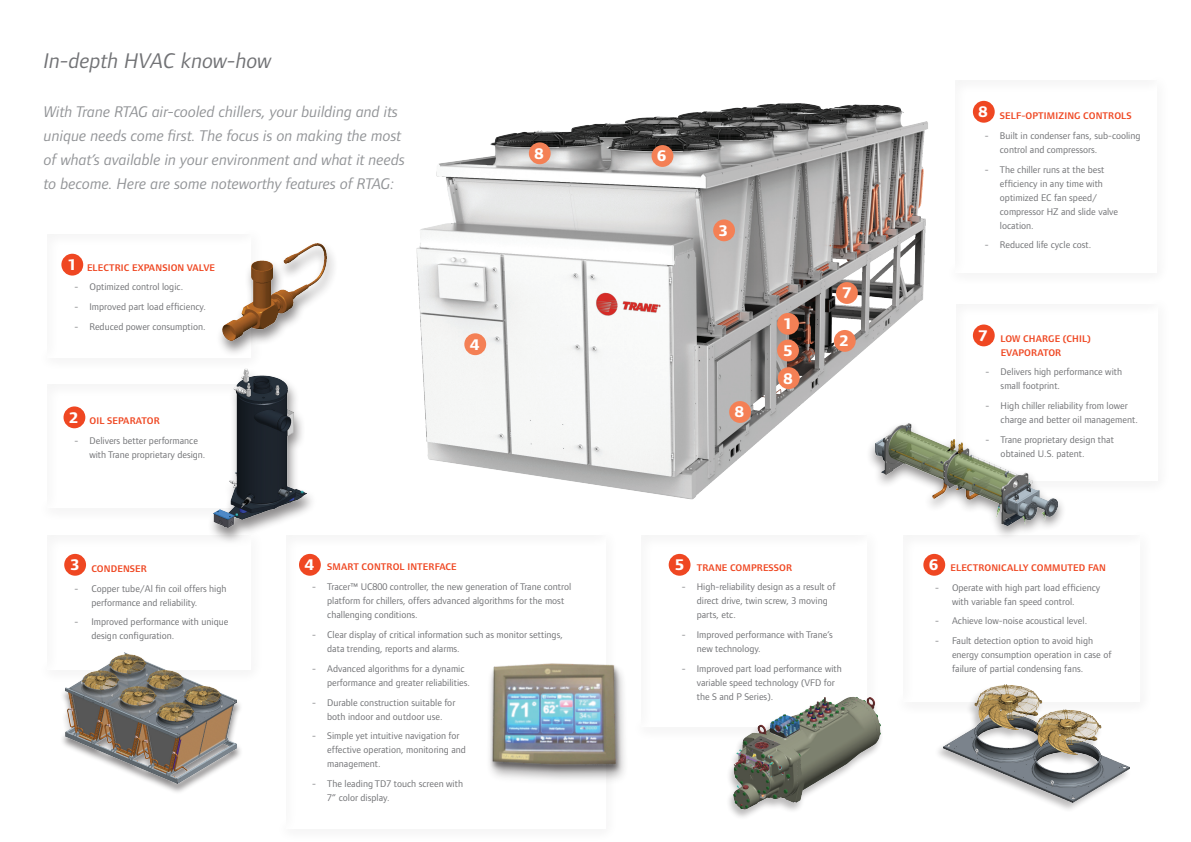
<style>
.page{position:relative;width:1191px;height:842px;background:#fff}
.page>*{position:absolute;margin:0;border:0;box-sizing:border-box;transform-origin:0 0}
.t1{font:italic 22px "Foundry Form Sans";color:#717275}
.t2{font:italic 16px/24px "Foundry Form Sans";color:#919396}
.t3{font:800 16px "Foundry Form Sans";color:#fff}
.t4{font:10px/14px "Foundry Form Sans";color:#717275}
.t5{font:600 10px/14px "Foundry Form Sans";letter-spacing:.015em;color:#ef4722}
</style>
<div class="page">
<div style="left:216px;top:242px;width:122px;height:116px;background:#231f20;opacity:.51"></div>
<img style="left:222px;top:243px;width:104px;height:97px">
<div style="left:866px;top:421px;width:200px;height:118px;background:#231f20;opacity:.5"></div>
<img style="left:875px;top:424px;width:182px;height:101px">
<div style="left:208px;top:369px;width:109px;height:175px;background:#231f20;opacity:.51"></div>
<img style="left:214px;top:369px;width:92px;height:158px">
<div style="left:486px;top:662px;width:144px;height:125px;background:#231f20;opacity:.47"></div>
<img style="left:486px;top:662px;width:144px;height:114px">
<div style="left:60px;top:653px;width:183px;height:141px;background:#231f20;opacity:.53"></div>
<img style="left:65px;top:653px;width:171px;height:130px">
<img style="left:416px;top:103px;width:546px;height:401px">
<div style="left:714px;top:220px;width:20px;height:20px;background:#f48055;border-radius:50%"></div>
<div style="left:713px;top:219px;width:22px;height:22px;border:2px solid #f48055;border-radius:50%"></div>
<div style="left:835px;top:331px;width:19px;height:20px;background:#f48055;border-radius:50%"></div>
<div style="left:834px;top:330px;width:21px;height:22px;border:2px solid #f48055;border-radius:50%"></div>
<div style="left:778px;top:314px;width:20px;height:20px;background:#f48055;border-radius:50%"></div>
<div style="left:777px;top:313px;width:22px;height:22px;border:2px solid #f48055;border-radius:50%"></div>
<div style="left:837px;top:283px;width:20px;height:20px;background:#f48055;border-radius:50%"></div>
<div style="left:836px;top:282px;width:22px;height:22px;border:2px solid #f48055;border-radius:50%"></div>
<div style="left:652px;top:146px;width:20px;height:20px;background:#f48055;border-radius:50%"></div>
<div style="left:651px;top:145px;width:22px;height:22px;border:2px solid #f48055;border-radius:50%"></div>
<div style="left:530px;top:143px;width:19px;height:20px;background:#f48055;border-radius:50%"></div>
<div style="left:529px;top:142px;width:21px;height:22px;border:2px solid #f48055;border-radius:50%"></div>
<div style="left:778px;top:341px;width:20px;height:19px;background:#f48055;border-radius:50%"></div>
<div style="left:777px;top:340px;width:22px;height:21px;border:2px solid #f48055;border-radius:50%"></div>
<div style="left:465px;top:334px;width:20px;height:20px;background:#f48055;border-radius:50%"></div>
<div style="left:464px;top:333px;width:22px;height:22px;border:2px solid #f48055;border-radius:50%"></div>
<div style="left:779px;top:368px;width:19px;height:20px;background:#f48055;border-radius:50%"></div>
<div style="left:778px;top:367px;width:21px;height:22px;border:2px solid #f48055;border-radius:50%"></div>
<div style="left:730px;top:402px;width:20px;height:20px;background:#f48055;border-radius:50%"></div>
<div style="left:729px;top:401px;width:22px;height:22px;border:2px solid #f48055;border-radius:50%"></div>
<div style="left:974px;top:102px;width:19px;height:20px;background:#ef4722;border-radius:50%"></div>
<div style="left:973px;top:101px;width:21px;height:22px;border:2px solid #ef4722;border-radius:50%"></div>
<div style="left:974px;top:325px;width:19px;height:20px;background:#ef4722;border-radius:50%"></div>
<div style="left:973px;top:324px;width:21px;height:22px;border:2px solid #ef4722;border-radius:50%"></div>
<div style="left:924px;top:555px;width:20px;height:20px;background:#ef4722;border-radius:50%"></div>
<div style="left:923px;top:554px;width:22px;height:22px;border:2px solid #ef4722;border-radius:50%"></div>
<div style="left:669px;top:555px;width:20px;height:20px;background:#ef4722;border-radius:50%"></div>
<div style="left:668px;top:554px;width:22px;height:22px;border:2px solid #ef4722;border-radius:50%"></div>
<div style="left:300px;top:555px;width:20px;height:20px;background:#ef4722;border-radius:50%"></div>
<div style="left:299px;top:554px;width:22px;height:22px;border:2px solid #ef4722;border-radius:50%"></div>
<div style="left:65px;top:555px;width:20px;height:20px;background:#ef4722;border-radius:50%"></div>
<div style="left:64px;top:554px;width:22px;height:22px;border:2px solid #ef4722;border-radius:50%"></div>
<div style="left:64px;top:407px;width:20px;height:20px;background:#ef4722;border-radius:50%"></div>
<div style="left:63px;top:406px;width:22px;height:22px;border:2px solid #ef4722;border-radius:50%"></div>
<div style="left:62px;top:255px;width:20px;height:20px;background:#ef4722;border-radius:50%"></div>
<div style="left:61px;top:254px;width:22px;height:22px;border:2px solid #ef4722;border-radius:50%"></div>
<img style="left:943px;top:685px;width:186px;height:118px">
<img style="left:729px;top:697px;width:152px;height:117px">
<h1 class="t1" style="left:44px;top:49px;width:229px">In-depth HVAC know-how</h1>
<h2 class="t2" style="left:44px;top:99px;width:363px">With Trane RTAG air-cooled chillers, your building and its unique needs come first. The focus is on making the most of what’s available in your environment and what it needs to become. Here are some noteworthy features of RTAG:</h2>
<h2 class="t3" style="left:68px;top:256px;width:11px">1</h2>
<p class="t5" style="left:74px;top:260px;width:142px">1. ELECTRIC EXPANSION VALVE</p>
<p class="t4" style="left:74px;top:280px;width:110px">- Optimized control logic.</p>
<p class="t4" style="left:74px;top:299px;width:133px">- Improved part load efficiency.</p>
<p class="t4" style="left:74px;top:319px;width:133px">- Reduced power consumption.</p>
<h2 class="t3" style="left:69px;top:408px;width:11px">2</h2>
<p class="t5" style="left:74px;top:414px;width:75px">2. OIL SEPARATOR</p>
<p class="t4" style="left:89px;top:433px;width:117px;text-indent:-15px">- Delivers better performance with Trane proprietary design.</p>
<h2 class="t3" style="left:470px;top:335px;width:11px">4</h2>
<h2 class="t3" style="left:534px;top:144px;width:11px">8</h2>
<h2 class="t3" style="left:657px;top:147px;width:11px">6</h2>
<h2 class="t3" style="left:719px;top:221px;width:11px">3</h2>
<h2 class="t3" style="left:735px;top:403px;width:11px">8</h2>
<h2 class="t3" style="left:783px;top:315px;width:11px">1</h2>
<h2 class="t3" style="left:783px;top:342px;width:11px">5</h2>
<h2 class="t3" style="left:783px;top:369px;width:11px">8</h2>
<h2 class="t3" style="left:842px;top:284px;width:11px">7</h2>
<h2 class="t3" style="left:839px;top:332px;width:11px">2</h2>
<h2 class="t3" style="left:978px;top:103px;width:11px">8</h2>
<p class="t5" style="left:985px;top:109px;width:125px">8. SELF-OPTIMIZING CONTRO</p>
<p class="t5" style="left:1121px;top:109px;width:11px">LS</p>
<p class="t4" style="left:1000px;top:128px;width:142px;text-indent:-15px">- Built in condenser fans, sub-cooling control and compressors.</p>
<p class="t4" style="left:1000px;top:162px;width:120px;text-indent:-15px">- The chiller runs at the best efficiency in any time with optimized EC fan speed/ compressor HZ and slide valve location.</p>
<p class="t4" style="left:985px;top:238px;width:108px">- Reduced life cycle cost.</p>
<h2 class="t3" style="left:978px;top:327px;width:11px">7</h2>
<p class="t5" style="left:1000px;top:331px;width:92px;text-indent:22px">CHARGE (CHIL)<br>EVAPORATOR</p>
<p class="t4" style="left:1000px;top:365px;width:123px;text-indent:-15px">- Delivers high performance with small footprint.</p>
<p class="t4" style="left:1000px;top:398px;width:139px;text-indent:-15px">- High chiller reliability from lower charge and better oil management.</p>
<p class="t4" style="left:1000px;top:432px;width:115px;text-indent:-15px">- Trane proprietary design that obtained U.S. patent.</p>
<p class="t5" style="left:985px;top:331px;width:20px">7. LOW</p>
<h2 class="t3" style="left:71px;top:556px;width:11px">3</h2>
<h2 class="t3" style="left:305px;top:556px;width:11px">4</h2>
<h2 class="t3" style="left:675px;top:556px;width:11px">5</h2>
<h2 class="t3" style="left:929px;top:556px;width:11px">6</h2>
<p class="t5" style="left:312px;top:560px;width:76px">4. SMART CO NTRO</p>
<p class="t5" style="left:399px;top:560px;width:59px">L INTERFACE</p>
<p class="t4" style="left:327px;top:580px;width:245px;text-indent:-15px">- Tracer™ UC800 controller, the new generation of Trane control platform for chillers, offers advanced algorithms for the most challenging conditions.</p>
<p class="t4" style="left:327px;top:627px;width:237px;text-indent:-15px">- Clear display of critical information such as monitor settings, data trending, reports and alarms.</p>
<p class="t5" style="left:681px;top:560px;width:94px">5. TRANE COM PRESSOR</p>
<p class="t4" style="left:696px;top:580px;width:140px;text-indent:-15px">- High-reliability design as a result of direct drive, twin screw, 3 moving parts, etc.</p>
<p class="t4" style="left:696px;top:628px;width:137px;text-indent:-15px">- Improved performance with Trane’s new technology.</p>
<p class="t4" style="left:696px;top:661px;width:147px;text-indent:-15px">- Improved part load performance with variable speed technology (VFD for the S and P Series).</p>
<p class="t5" style="left:933px;top:561px;width:41px">6. ELECTRO</p>
<p class="t5" style="left:991px;top:561px;width:54px">NICALLY COMMUT</p>
<p class="t5" style="left:1073px;top:561px;width:34px">ED FAN</p>
<p class="t5" style="left:74px;top:561px;width:71px">3. CONDENSER</p>
<p class="t4" style="left:91px;top:581px;width:136px;text-indent:-17px">- Copper tube/Al fin coil offers high performance and reliability.</p>
<p class="t4" style="left:91px;top:615px;width:138px;text-indent:-17px">- Improved performance with unique design configuration.</p>
<p class="t4" style="left:952px;top:580px;width:150px;text-indent:-17px">- Operate with high part load efficiency with variable fan speed control.</p>
<p class="t4" style="left:935px;top:614px;width:154px">- Achieve low-noise acoustical level.</p>
<p class="t4" style="left:952px;top:633px;width:161px;text-indent:-17px">- Fault detection option to avoid high energy consumption operation in case of</p>
<p class="t4" style="left:312px;top:662px;width:154px">- Advanced algorithms for a dynamic</p>
<p class="t4" style="left:952px;top:661px;width:133px">failure of partial condensing fans.</p>
<p class="t4" style="left:327px;top:676px;width:144px">performance and greater reliabilities.</p>
<p class="t4" style="left:312px;top:695px;width:145px;text-align:center">- Durable construction suitable for both indoor and outdoor use.</p>
<p class="t4" style="left:327px;top:729px;width:140px;text-indent:-15px">- Simple yet intuitive navigation for effective operation, monitoring and management.</p>
<p class="t4" style="left:327px;top:777px;width:137px;text-indent:-15px">- The leading TD7 touch screen with<br>7” color display.</p>
</div>
